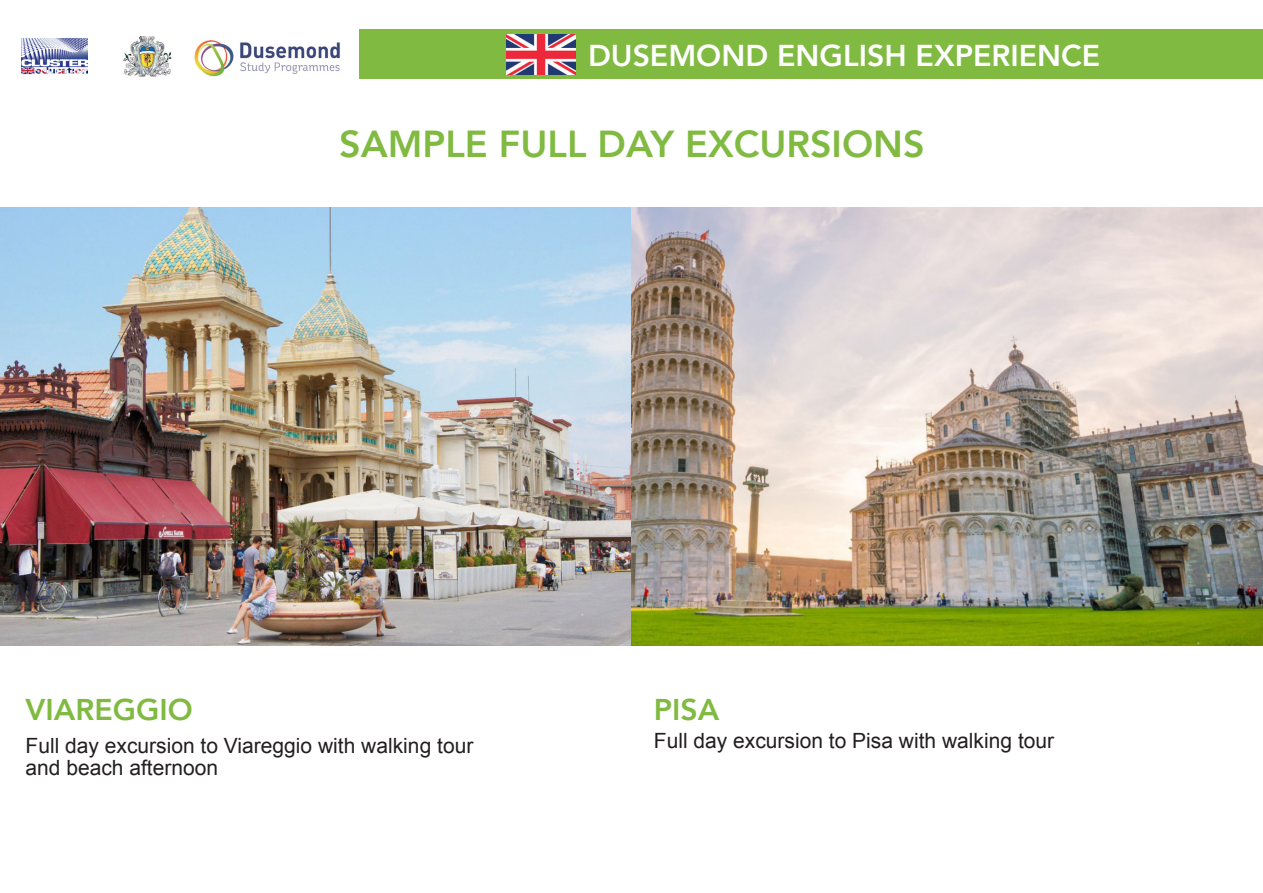
<style>
.page{position:relative;width:1263px;height:893px;background:#fff}
.page>*{position:absolute;margin:0;border:0;box-sizing:border-box;transform-origin:0 0}
.t1{font:800 37.5px "Avenir";color:#80ba41}
.t2{font:800 30.15px "Avenir";color:#fff}
.t3{font:800 30px "Avenir";color:#80ba41}
.t4{font:21px "Arial";color:#231f20}
</style>
<div class="page">
<div style="left:359px;top:29px;width:904px;height:50px;background:#80ba41"></div>
<img style="left:507px;top:34px;width:68px;height:41px">
<img style="left:21px;top:38px;width:66px;height:36px">
<img style="left:123px;top:37px;width:49px;height:40px">
<img style="left:194px;top:40px;width:146px;height:37px">
<img style="left:0;top:208px;width:1263px;height:438px">
<p class="t2" style="left:588px;top:32px;width:514px">DUSEMOND ENGLISH EXPERIENCE</p>
<p class="t1" style="left:339px;top:114px;width:587px">SAMPLE FULL DAY EXCURSIONS</p>
<p class="t3" style="left:26px;top:686px;width:169px">VIAREGGIO</p>
<p class="t4" style="left:26px;top:732px;width:449px">Full day excursion to Viareggio with walking tour</p>
<p class="t4" style="left:26px;top:754px;width:194px">and beach afternoon</p>
<p class="t3" style="left:654px;top:686px;width:67px">PISA</p>
<p class="t4" style="left:654px;top:727px;width:402px">Full day excursion to Pisa with walking tour</p>
</div>
